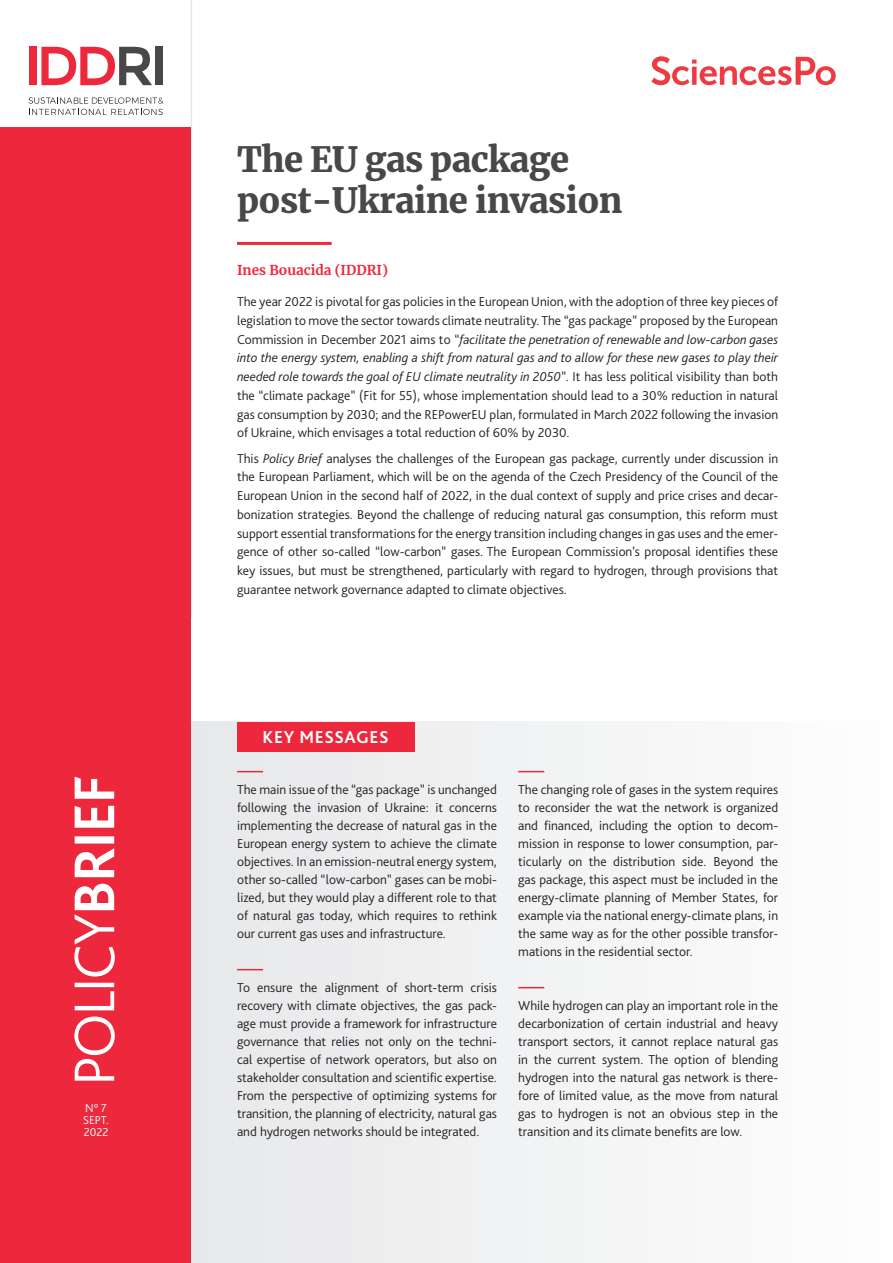
<style>
.page{position:relative;width:893px;height:1263px;background:#fff}
.page>*{position:absolute;margin:0;border:0;box-sizing:border-box;transform-origin:0 0}
.t1{font:900 34.5px/40.5px "Merriweather";letter-spacing:-.02em;color:#4a4749}
.t2{font:700 18px "Bliss Pro";letter-spacing:.03em;color:#fff}
.t3{font:300 13.5px/18px "Bliss Pro";color:#231f20;text-align:justify}
.t4{font:700 13.5px "Merriweather";color:#ed283c}
.t5{font:300 12px/12px "Bliss Pro";color:#fff}
.s1{font-style:italic}
</style>
<div class="page">
<div style="left:174px;top:722px;width:719px;height:541px;background:#f2f3f4"></div>
<hr style="left:237px;top:242px;width:95px;height:3px;background:#ed283c">
<svg style="left:651px;top:56px;width:185px;height:29px"></svg>
<div style="left:237px;top:722px;width:177px;height:29px;background:#ed283c"></div>
<hr style="left:191px;top:0;width:1px;height:617px;background:#e6e7e9">
<div style="left:0;top:128px;width:191px;height:1135px;background:#ed283c"></div>
<svg style="left:237px;top:771px;width:26px;height:1px"></svg>
<svg style="left:237px;top:969px;width:26px;height:1px"></svg>
<svg style="left:518px;top:771px;width:26px;height:1px"></svg>
<svg style="left:518px;top:987px;width:26px;height:1px"></svg>
<svg style="left:74px;top:777px;width:41px;height:303px"></svg>
<div style="left:29px;top:47px;width:7px;height:38px;background:#ed283c"></div>
<svg style="left:41px;top:47px;width:111px;height:38px"></svg>
<div style="left:156px;top:47px;width:7px;height:38px;background:#4a4749"></div>
<svg style="left:29px;top:97px;width:134px;height:18px"></svg>
<p class="t5" style="left:83px;top:1102px;width:27px">N° 7<br>SEPT.<br>2022</p>
<h1 class="t1" style="left:237px;top:138px;width:387px">The EU gas package post-Ukraine invasion</h1>
<p class="t4" style="left:237px;top:260px;width:152px">Ines Bouacida (IDDRI)</p>
<p class="t3" style="left:237px;top:292px;width:543px;line-height:18.8px">The year 2022 is pivotal for gas policies in the European Union, with the adoption of three key pieces of legislation to move the sector towards climate neutrality. The “gas package” proposed by the European Commission in December 2021 aims to “<span class="s1">facilitate the penetration of renewable and low-carbon gases into the energy system, enabling a shift from natural gas and to allow for these new gases to play their needed role towards the goal of EU climate neutrality in 2050</span>”. It has less political visibility than both the “climate package” (Fit for 55), whose implementation should lead to a 30% reduction in natural gas consumption by 2030; and the REPowerEU plan, formulated in March 2022 following the invasion of Ukraine, which envisages a total reduction of 60% by 2030.</p>
<p class="t3" style="left:237px;top:449px;width:543px;line-height:18.8px">This <span class="s1">Policy Brief</span> analyses the challenges of the European gas package, currently under discussion in the European Parliament, which will be on the agenda of the Czech Presidency of the Council of the European Union in the second half of 2022, in the dual context of supply and price crises and decar&shy;bonization strategies. Beyond the challenge of reducing natural gas consumption, this reform must support essential transformations for the energy transition including changes in gas uses and the emer&shy;gence of other so-called “low-carbon” gases. The European Commission’s proposal identifies these key issues, but must be strengthened, particularly with regard to hydrogen, through provisions that guarantee network governance adapted to climate objectives.</p>
<h2 class="t2" style="left:263px;top:726px;width:127px">KEY MESSAGES</h2>
<p class="t3" style="left:237px;top:780px;width:261px">The main issue of the “gas package” is unchanged following the invasion of Ukraine: it concerns implementing the decrease of natural gas in the European energy system to achieve the climate objectives. In an emission-neutral energy system, other so-called “low-carbon” gases can be mobi&shy;lized, but they would play a different role to that of natural gas today, which requires to rethink our current gas uses and infrastructure.</p>
<p class="t3" style="left:237px;top:978px;width:261px">To ensure the alignment of short-term crisis recovery with climate objectives, the gas pack&shy;age must provide a framework for infrastructure governance that relies not only on the techni&shy;cal expertise of network operators, but also on stakeholder consultation and scientific expertise.<br>From the perspective of optimizing systems for transition, the planning of electricity, natural gas and hydrogen networks should be integrated.</p>
<p class="t3" style="left:518px;top:780px;width:261px">The changing role of gases in the system requires to reconsider the wat the network is organized and financed, including the option to decom&shy;mission in response to lower consumption, par&shy;ticularly on the distribution side. Beyond the gas package, this aspect must be included in the energy-climate planning of Member States, for example via the national energy-climate plans, in the same way as for the other possible transfor&shy;mations in the residential sector.</p>
<p class="t3" style="left:518px;top:996px;width:261px">While hydrogen can play an important role in the decarbonization of certain industrial and heavy transport sectors, it cannot replace natural gas in the current system. The option of blending hydrogen into the natural gas network is there&shy;fore of limited value, as the move from natural gas to hydrogen is not an obvious step in the transition and its climate benefits are low.</p>
</div>
